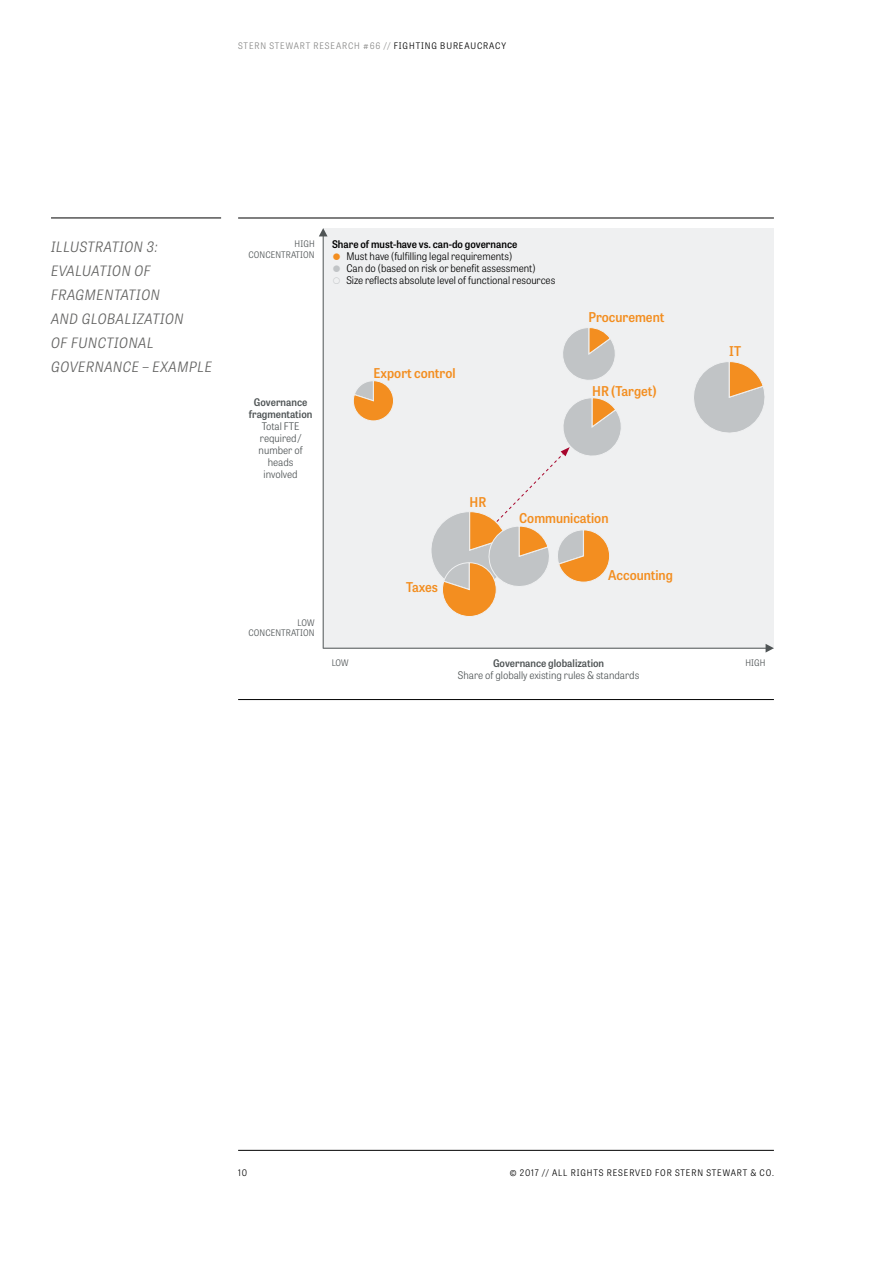
<style>
.page{position:relative;width:893px;height:1263px;background:#fff}
.page>*{position:absolute;margin:0;border:0;box-sizing:border-box;transform-origin:0 0}
.t1{font:italic 300 14.25px/24px "Tablet Gothic Narrow";letter-spacing:.04em;color:#636362}
.t2{font:600 13.5px "Tablet Gothic Narrow";color:#f38e20}
.t3{font:300 10.5px "Tablet Gothic Narrow";color:#000}
.t4{font:300 10.5px/12px "Tablet Gothic Narrow";color:#4f5455;text-align:center}
.t5{font:600 10.5px "Tablet Gothic Narrow";color:#000}
.t6{font:300 9px "Tablet Gothic Narrow";letter-spacing:.1em;color:#000}
.t7{font:300 9px "Tablet Gothic Narrow";letter-spacing:.1em;color:#878786}
.t8{font:300 9px/10.5px "Tablet Gothic Narrow";letter-spacing:.01em;color:#4f5455;text-align:right}
.s1{color:#000}
.s2{font-weight:600}
.s3{color:#f38e20}
.s4{color:#c1c4c6}
</style>
<div class="page">
<hr style="left:238px;top:1150px;width:536px;height:1px;background:#000">
<hr style="left:238px;top:218px;width:536px;height:1px;background:#000">
<hr style="left:238px;top:699px;width:536px;height:1px;background:#000">
<div style="left:323px;top:228px;width:451px;height:420px;background:#eff0f1"></div>
<svg style="left:353px;top:380px;width:41px;height:41px"></svg>
<svg style="left:694px;top:361px;width:71px;height:72px"></svg>
<svg style="left:563px;top:327px;width:52px;height:53px"></svg>
<hr style="left:323px;top:236px;width:1px;height:412px;background:#4f5455">
<svg style="left:319px;top:228px;width:9px;height:8px"></svg>
<hr style="left:323px;top:648px;width:444px;height:1px;background:#4f5455">
<svg style="left:766px;top:644px;width:8px;height:8px"></svg>
<svg style="left:431px;top:397px;width:190px;height:220px"></svg>
<hr style="left:51px;top:218px;width:170px;height:1px;background:#000">
<p class="t7" style="left:238px;top:40px;width:269px">STERN STEWART RESEARCH #66 // <span class="s1">FIGHTING BUREAUCRACY</span></p>
<p class="t1" style="left:51px;top:234px;width:162px">ILLUSTRATION 3:<br>EVALUATION OF<br>FRAGMENTATION<br>AND GLOBALIZATION<br>OF FUNCTIONAL<br>GOVERNANCE – EXAMPLE</p>
<p class="t8" style="left:248px;top:238px;width:68px">HIGH<br>CONCENTRATION</p>
<p class="t4" style="left:249px;top:396px;width:65px"><span class="s2">Governance fragmentation<br></span>Total FTE required / number of heads<br>involved</p>
<p class="t5" style="left:332px;top:237px;width:187px">Share of must-have vs. can-do governance</p>
<p class="t3" style="left:332px;top:249px;width:182px"><span class="s3">●</span> Must have (fulfilling legal requirements)</p>
<p class="t3" style="left:332px;top:261px;width:205px"><span class="s4">●</span> Can do (based on risk or benefit assessment)</p>
<p class="t3" style="left:332px;top:273px;width:225px"><span class="s4">○</span> Size reflects absolute level of functional resources</p>
<p class="t2" style="left:373px;top:364px;width:84px">Export control</p>
<p class="t2" style="left:588px;top:308px;width:78px">Procurement</p>
<p class="t2" style="left:592px;top:381px;width:66px">HR (Target)</p>
<p class="t2" style="left:470px;top:493px;width:18px">HR</p>
<p class="t2" style="left:519px;top:509px;width:91px">Communication</p>
<p class="t2" style="left:729px;top:342px;width:13px">IT</p>
<p class="t8" style="left:248px;top:617px;width:68px">LOW<br>CONCENTRATION</p>
<p class="t2" style="left:406px;top:578px;width:33px">Taxes</p>
<p class="t2" style="left:608px;top:566px;width:66px">Accounting</p>
<p class="t8" style="left:332px;top:657px;width:19px">LOW</p>
<p class="t8" style="left:745px;top:657px;width:22px">HIGH</p>
<p class="t4" style="left:458px;top:657px;width:183px"><span class="s2">Governance globalization<br></span>Share of globally existing rules &amp; standards</p>
<p class="t6" style="left:238px;top:1167px;width:11px">10</p>
<p class="t6" style="left:510px;top:1167px;width:266px">© 2017 // ALL RIGHTS RESERVED FOR STERN STEWART &amp; CO.</p>
</div>
